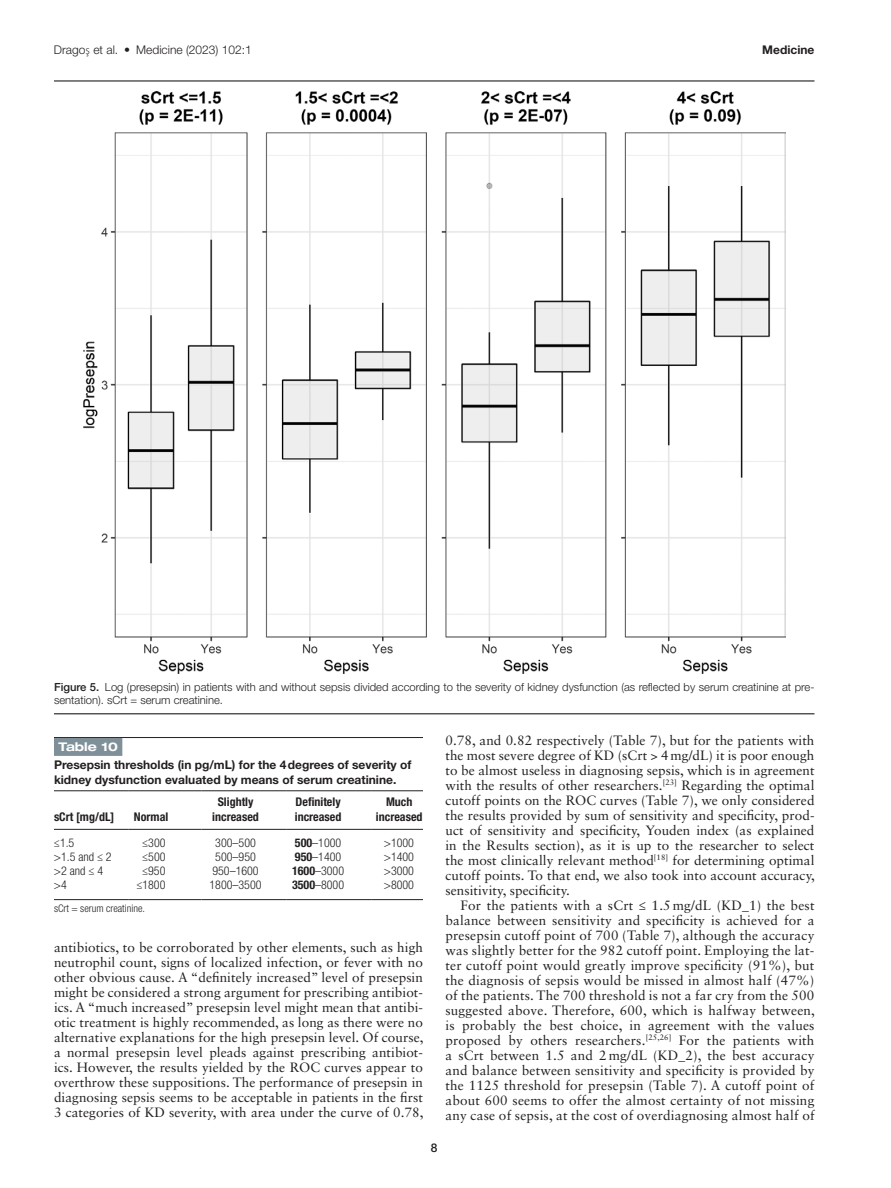
<style>
.page{position:relative;width:891px;height:1188px;background:#fff}
.page>*{position:absolute;margin:0;border:0;box-sizing:border-box;transform-origin:0 0}
.t1{font:13.5px/15px "Sabon LT Std";letter-spacing:.005em;color:#231f20;text-align:justify}
.t2{font:300 condensed 12px "Helvetica Neue LT Std";color:#231f20}
.t3{font:700 12px/15px "Helvetica Neue LT Std";color:#231f20}
.t4{font:700 condensed 12px/15px "Helvetica Neue LT Std";color:#231f20;text-align:center}
.t5{font:300 12px "Helvetica Neue LT Std";color:#231f20}
.t6{font:700 expanded 12px "Helvetica Neue LT Std";color:#fff}
.t7{font:500 12px "Helvetica Neue LT Std";color:#231f20}
.t8{font:300 11.25px/13.5px "Helvetica Neue LT Std";color:#231f20}
.t9{font:300 condensed 10.5px "Helvetica Neue LT Std";color:#231f20}
.s1{font-family:"Myriad Pro"}
.s2{font-weight:500}
.s3{font-weight:700}
</style>
<div class="page">
<img style="left:83px;top:92px;width:702px;height:582px">
<hr style="left:54px;top:80px;width:760px;height:2px;background:#231f20">
<hr style="left:54px;top:713px;width:760px;height:1px;background:#231f20">
<hr style="left:54px;top:737px;width:369px;height:1px;background:#231f20">
<div style="left:54px;top:738px;width:68px;height:18px;background:#7f9098"></div>
<hr style="left:54px;top:790px;width:75px;height:1px;background:#231f20">
<hr style="left:54px;top:829px;width:75px;height:1px;background:#231f20">
<hr style="left:129px;top:790px;width:73px;height:1px;background:#231f20">
<hr style="left:129px;top:829px;width:73px;height:1px;background:#231f20">
<hr style="left:202px;top:790px;width:84px;height:1px;background:#231f20">
<hr style="left:202px;top:829px;width:84px;height:1px;background:#231f20">
<hr style="left:286px;top:790px;width:85px;height:1px;background:#231f20">
<hr style="left:286px;top:829px;width:85px;height:1px;background:#231f20">
<hr style="left:371px;top:790px;width:52px;height:1px;background:#231f20">
<hr style="left:371px;top:829px;width:52px;height:1px;background:#231f20">
<hr style="left:54px;top:899px;width:75px;height:1px;background:#231f20">
<hr style="left:129px;top:899px;width:73px;height:1px;background:#231f20">
<hr style="left:202px;top:899px;width:84px;height:1px;background:#231f20">
<hr style="left:286px;top:899px;width:85px;height:1px;background:#231f20">
<hr style="left:371px;top:899px;width:52px;height:1px;background:#231f20">
<p class="t5" style="left:54px;top:42px;width:199px">Drago<span class="s1">ş</span> et al. • Medicine (2023) 102:1</p>
<p class="t3" style="left:762px;top:42px;width:54px">Medicine</p>
<p class="t8" style="left:54px;top:680px;width:762px"><span class="s2">Figure 5.</span> Log (presepsin) in patients with and without sepsis divided according to the severity of kidney dysfunction (as reflected by serum creatinine at pre&shy;sentation). sCrt = serum creatinine.</p>
<p class="t6" style="left:58px;top:740px;width:61px">Table 10</p>
<p class="t3" style="left:54px;top:757px;width:359px">Presepsin thresholds (in pg/mL) for the 4degrees of severity of kidney dysfunction evaluated by means of serum creatinine.</p>
<p class="t4" style="left:54px;top:810px;width:62px">sCrt [mg/dL]</p>
<p class="t4" style="left:134px;top:810px;width:36px">Normal</p>
<p class="t1" style="left:445px;top:732px;width:371px">0.78, and 0.82 respectively (Table 7), but for the patients with the most severe degree of KD (sCrt &gt; 4mg/dL) it is poor enough to be almost useless in diagnosing sepsis, which is in agreement with the results of other researchers.<sup>[23]</sup> Regarding the optimal cutoff points on the ROC curves (Table 7), we only considered the results provided by sum of sensitivity and specificity, prod&shy;uct of sensitivity and specificity, Youden index (as explained in the Results section), as it is up to the researcher to select the most clinically relevant method<sup>[18]</sup> for determining optimal cutoff points. To that end, we also took into account accuracy, sensitivity, specificity.</p>
<p class="t1" style="left:445px;top:897px;width:371px;text-indent:15px">For the patients with a sCrt ≤ 1.5 mg/dL (KD_1) the best balance between sensitivity and specificity is achieved for a presepsin cutoff point of 700 (Table 7), although the accuracy was slightly better for the 982 cutoff point. Employing the lat&shy;ter cutoff point would greatly improve specificity (91%), but the diagnosis of sepsis would be missed in almost half (47%) of the patients. The 700 threshold is not a far cry from the 500 suggested above. Therefore, 600, which is halfway between, is probably the best choice, in agreement with the values proposed by others researchers.<sup>[25,26]</sup> For the patients with a sCrt between 1.5 and 2 mg/dL (KD_2), the best accuracy and balance between sensitivity and specificity is provided by the 1125 threshold for presepsin (Table 7). A cutoff point of about 600 seems to offer the almost certainty of not missing any case of sepsis, at the cost of overdiagnosing almost half of</p>
<p class="t4" style="left:212px;top:795px;width:48px">Slightly increased</p>
<p class="t4" style="left:295px;top:795px;width:48px;text-align:left">Definitely increased</p>
<p class="t4" style="left:376px;top:795px;width:48px">Much increased</p>
<p class="t2" style="left:54px;top:836px;width:22px">≤1.5</p>
<p class="t2" style="left:142px;top:836px;width:25px">≤300</p>
<p class="t2" style="left:215px;top:836px;width:42px">300–500</p>
<p class="t2" style="left:295px;top:836px;width:48px"><span class="s3">500</span>–1000</p>
<p class="t2" style="left:384px;top:836px;width:32px">&gt;1000</p>
<p class="t2" style="left:54px;top:850px;width:59px">&gt;1.5 and ≤ 2</p>
<p class="t2" style="left:142px;top:850px;width:25px">≤500</p>
<p class="t2" style="left:215px;top:850px;width:42px">500–950</p>
<p class="t2" style="left:295px;top:850px;width:48px"><span class="s3">950</span>–1400</p>
<p class="t2" style="left:384px;top:850px;width:32px">&gt;1400</p>
<p class="t2" style="left:54px;top:864px;width:51px">&gt;2 and ≤ 4</p>
<p class="t2" style="left:142px;top:864px;width:25px">≤950</p>
<p class="t2" style="left:212px;top:864px;width:48px">950–1600</p>
<p class="t2" style="left:292px;top:864px;width:54px"><span class="s3">1600</span>–3000</p>
<p class="t2" style="left:384px;top:864px;width:32px">&gt;3000</p>
<p class="t2" style="left:54px;top:878px;width:14px">&gt;4</p>
<p class="t2" style="left:136px;top:878px;width:31px">≤1800</p>
<p class="t2" style="left:210px;top:878px;width:54px">1800–3500</p>
<p class="t2" style="left:292px;top:878px;width:54px"><span class="s3">3500</span>–8000</p>
<p class="t2" style="left:384px;top:878px;width:32px">&gt;8000</p>
<p class="t9" style="left:54px;top:902px;width:93px">sCrt = serum creatinine.</p>
<p class="t1" style="left:54px;top:940px;width:371px">antibiotics, to be corroborated by other elements, such as high neutrophil count, signs of localized infection, or fever with no other obvious cause. A “definitely increased” level of presepsin might be considered a strong argument for prescribing antibiot&shy;ics. A “much increased” presepsin level might mean that antibi&shy;otic treatment is highly recommended, as long as there were no alternative explanations for the high presepsin level. Of course, a normal presepsin level pleads against prescribing antibiot&shy;ics. However, the results yielded by the ROC curves appear to overthrow these suppositions. The performance of presepsin in diagnosing sepsis seems to be acceptable in patients in the first 3 categories of KD severity, with area under the curve of 0.78,</p>
<p class="t7" style="left:431px;top:1140px;width:8px">8</p>
</div>
